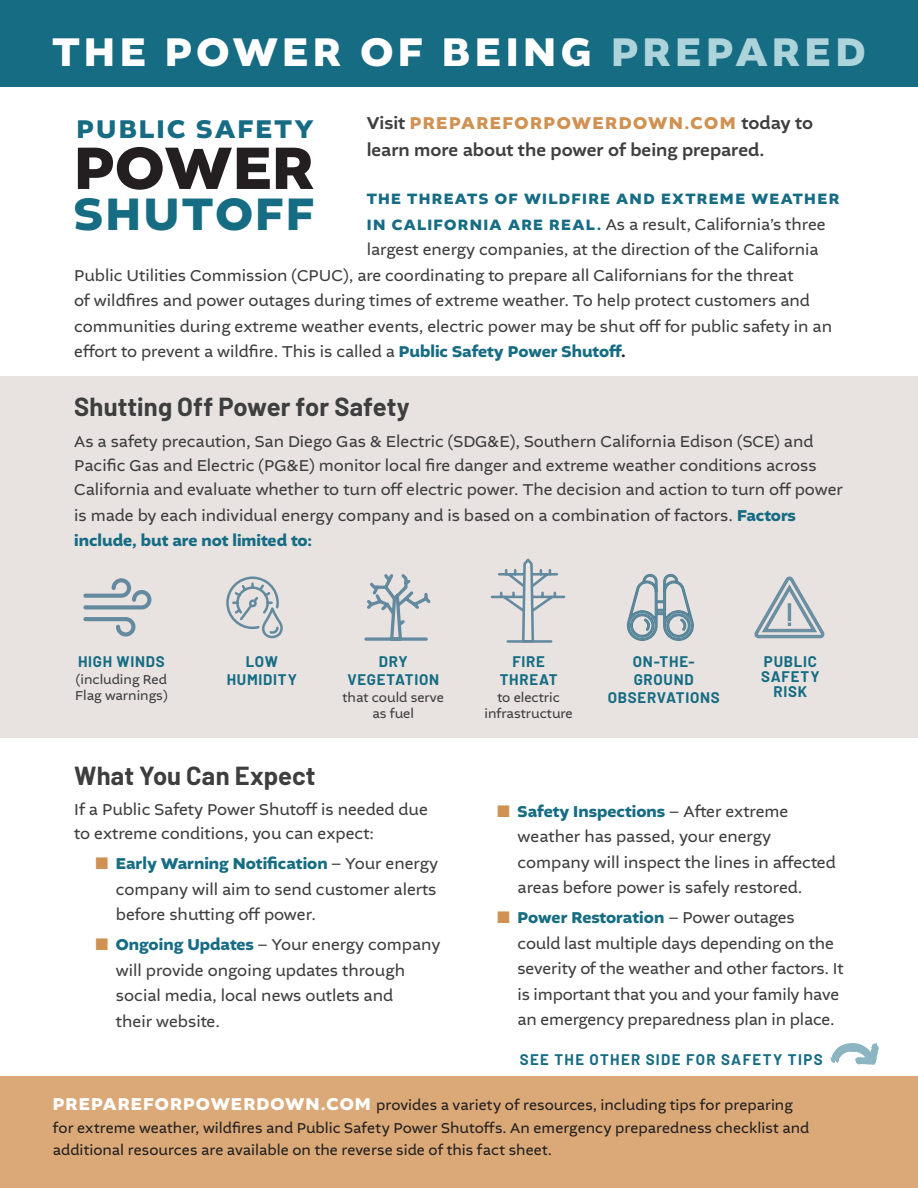
<style>
.page{position:relative;width:918px;height:1188px;background:#fff}
.page>*{position:absolute;margin:0;border:0;box-sizing:border-box;transform-origin:0 0}
.t1{font:700 62.7px "Altivo";letter-spacing:.005em;color:#231f20}
.t2{font:700 47.85px "Altivo";letter-spacing:.05em;color:#166c83}
.t3{font:700 42px "Altivo";letter-spacing:.11em;color:#fff}
.t4{font:700 26.85px "Altivo";letter-spacing:.08em;color:#166c83}
.t5{font:700 25.5px "Barlow";letter-spacing:.005em;color:#3e3e3f}
.t6{font:500 18px/27px "Altivo";color:#3e3e3f}
.t7{font:16.5px/25.5px "Altivo";color:#3e3e3f}
.t8{font:700 15.75px "Altivo";letter-spacing:.09em;color:#166c83}
.t9{font:15px/22.5px "Altivo";letter-spacing:.005em;color:#231f20}
.t10{font:700 15px/18px "Barlow";letter-spacing:.05em;color:#166c83;text-align:center}
.t11{font:700 15px "Barlow";letter-spacing:.09em;color:#166c83}
.t12{font:13.5px/16.5px "Altivo";color:#3e3e3f;text-align:center}
.s1{color:#aed4db}
.s2{font-weight:700;color:#d09252}
.s3{font-weight:700;font-size:15.75px;color:#166c83}
.s4{font-weight:700;color:#166c83}
.s5{font-weight:700;color:#231f20}
.s6{font-family:"Quirks ICG";color:#d09252}
.s7{font-weight:700;font-size:18px;color:#fff}
</style>
<div class="page">
<div style="left:0;top:376px;width:918px;height:362px;background:#e8e3e1"></div>
<div style="left:0;top:0;width:918px;height:86px;background:#166c83"></div>
<div style="left:0;top:1077px;width:918px;height:111px;background:#daa977"></div>
<svg style="left:83px;top:578px;width:68px;height:31px"></svg>
<svg style="left:83px;top:617px;width:52px;height:20px"></svg>
<svg style="left:226px;top:576px;width:57px;height:63px"></svg>
<svg style="left:364px;top:574px;width:67px;height:67px"></svg>
<svg style="left:627px;top:574px;width:67px;height:67px"></svg>
<svg style="left:490px;top:558px;width:76px;height:85px"></svg>
<hr style="left:508px;top:640px;width:43px;height:3px;background:#648a9f">
<svg style="left:754px;top:576px;width:71px;height:63px"></svg>
<hr style="left:788px;top:603px;width:3px;height:18px;background:#6e92a4">
<svg style="left:829px;top:1042px;width:50px;height:23px"></svg>
<p class="t3" style="left:53px;top:24px;width:814px">THE POWER OF BEING <span class="s1">PREPARED</span></p>
<p class="t6" style="left:367px;top:110px;width:448px">Visit <span class="s2">PREPAREFORPOWERDOWN.COM</span> today to learn more about the power of being prepared.</p>
<p class="t4" style="left:77px;top:112px;width:239px">PUBLIC SAFETY</p>
<p class="t1" style="left:74px;top:127px;width:241px">POWER</p>
<p class="t2" style="left:74px;top:183px;width:242px">SHUTOFF</p>
<p class="t8" style="left:367px;top:188px;width:474px">THE THREATS OF WILDFIRE AND EXTREME WEATHER</p>
<p class="t7" style="left:367px;top:211px;width:460px"><span class="s3">IN CALIFORNIA ARE REAL</span><span class="s4">.</span> As a result, California’s three</p>
<p class="t7" style="left:367px;top:237px;width:453px">largest energy companies, at the direction of the California</p>
<p class="t7" style="left:74px;top:262px;width:721px">Public Utilities Commission (CPUC), are coordinating to prepare all Californians for the threat</p>
<p class="t7" style="left:74px;top:288px;width:737px">of wildfires and power outages during times of extreme weather. To help protect customers and</p>
<p class="t7" style="left:74px;top:313px;width:759px">communities during extreme weather events, electric power may be shut off for public safety in an</p>
<p class="t7" style="left:74px;top:339px;width:553px">effort to prevent a wildfire. This is called a <span class="s4">Public Safety Power Shutoff</span><span class="s5">.</span></p>
<p class="t5" style="left:74px;top:388px;width:337px">Shutting Off Power for Safety</p>
<p class="t7" style="left:74px;top:430px;width:770px;line-height:24px">As a safety precaution, San Diego Gas &amp; Electric (SDG&amp;E), Southern California Edison (SCE) and<br>Pacific Gas and Electric (PG&amp;E) monitor local fire danger and extreme weather conditions across<br>California and evaluate whether to turn off electric power. The decision and action to turn off power</p>
<p class="t7" style="left:74px;top:502px;width:723px">is made by each individual energy company and is based on a combination of factors. <span class="s4">Factors include, but are not limited to:</span></p>
<p class="t10" style="left:78px;top:652px;width:88px">HIGH WINDS</p>
<p class="t12" style="left:75px;top:671px;width:94px;text-align:left">(including Red<br>Flag warnings)</p>
<p class="t10" style="left:227px;top:652px;width:72px">LOW<br>HUMIDITY</p>
<p class="t10" style="left:347px;top:652px;width:93px">DRY<br>VEGETATION</p>
<p class="t12" style="left:342px;top:689px;width:103px">that could serve as fuel</p>
<p class="t5" style="left:74px;top:756px;width:243px">What You Can Expect</p>
<p class="t7" style="left:74px;top:798px;width:355px;line-height:24px">If a Public Safety Power Shutoff is needed due to extreme conditions, you can expect:</p>
<p class="t7" style="left:116px;top:851px;width:324px;text-align:justify;text-indent:-21px"><span class="s6">d</span> <span class="s4">Early Warning Notification</span> – Your energy company will aim to send customer alerts before shutting off power.</p>
<p class="t7" style="left:116px;top:932px;width:326px;text-indent:-21px"><span class="s6">d</span> <span class="s4">Ongoing Updates</span> – Your energy company will provide ongoing updates through social media, local news outlets and<br>their website.</p>
<p class="t10" style="left:500px;top:652px;width:59px">FIRE<br>THREAT</p>
<p class="t12" style="left:485px;top:689px;width:90px">to electric infrastructure</p>
<p class="t10" style="left:608px;top:652px;width:113px">ON-THE-<br>GROUND<br>OBSERVATIONS</p>
<p class="t10" style="left:761px;top:653px;width:60px;line-height:15px">PUBLIC<br>SAFETY<br>RISK</p>
<p class="t7" style="left:518px;top:799px;width:320px;text-indent:-21px"><span class="s6">d</span> <span class="s4">Safety Inspections</span> – After extreme weather has passed, your energy company will inspect the lines in affected areas before power is safely restored.</p>
<p class="t7" style="left:518px;top:905px;width:328px;text-indent:-21px"><span class="s6">d</span> <span class="s4">Power Restoration</span> – Power outages<br>could last multiple days depending on the severity of the weather and other factors. It is important that you and your family have an emergency preparedness plan in place.</p>
<p class="t11" style="left:520px;top:1048px;width:304px">SEE THE OTHER SIDE FOR SAFETY TIPS</p>
<p class="t9" style="left:53px;top:1094px;width:758px"><span class="s7">PREPAREFORPOWERDOWN.COM</span> provides a variety of resources, including tips for preparing for extreme weather, wildfires and Public Safety Power Shutoffs. An emergency preparedness checklist and additional resources are available on the reverse side of this fact sheet.</p>
</div>
